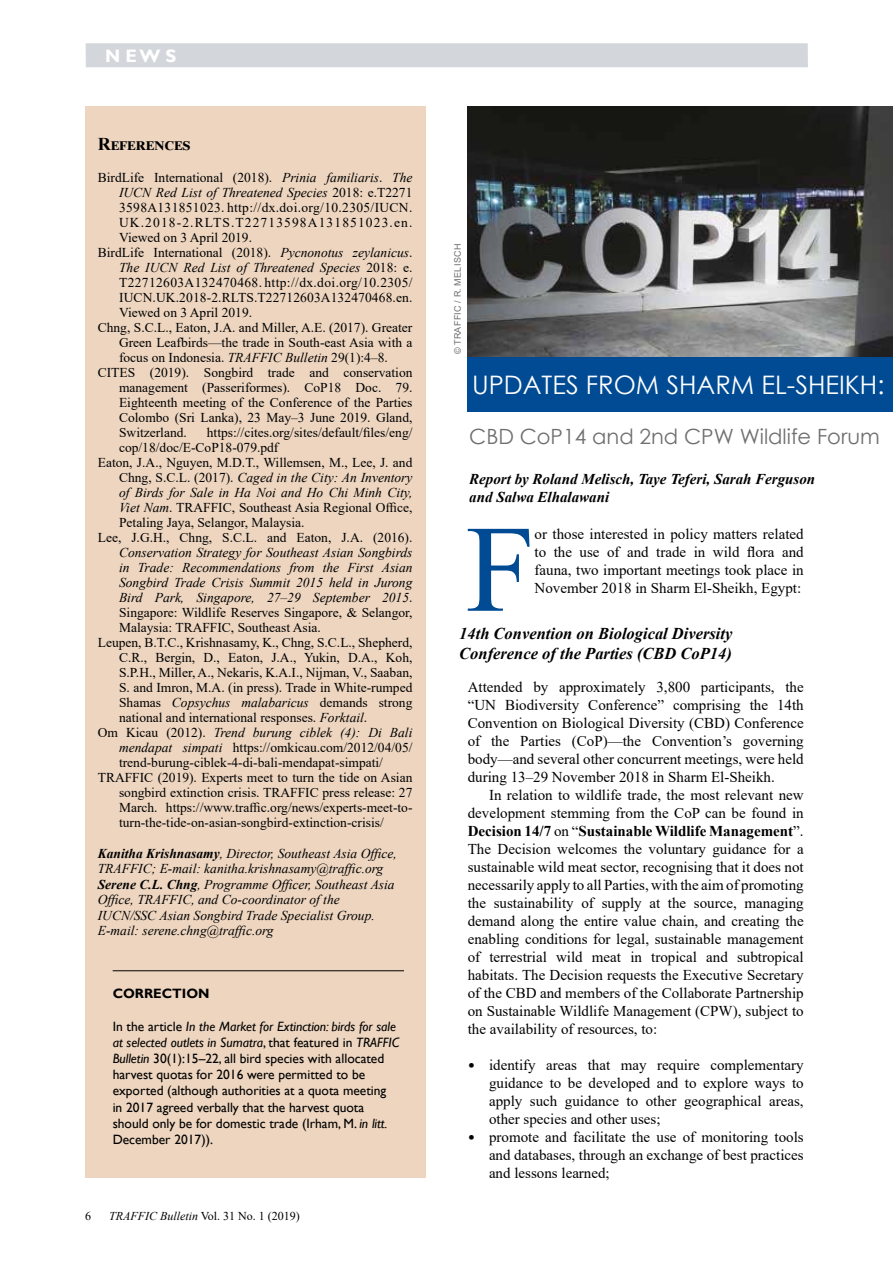
<style>
.page{position:relative;width:893px;height:1263px;background:#fff}
.page>*{position:absolute;margin:0;border:0;box-sizing:border-box;transform-origin:0 0}
.t1{font:123.75px "Times New Roman";color:#004b93}
.t2{font:25.5px "Century Gothic";color:#fff}
.t3{font:21px "Century Gothic";color:#706f6f}
.t4{font:700 18px "Times New Roman";letter-spacing:.025em;color:#000}
.t5{font:700 18px "Gill Sans";color:#fff}
.t6{font:italic 700 16.5px/19.8px "Times New Roman";color:#000}
.t7{font:15px/18px "Times New Roman";color:#000;text-align:justify}
.t8{font:italic 700 15px/18px "Times New Roman";color:#000}
.t9{font:13.5px "Times New Roman";color:#000}
.t10{font:italic 13.5px/15.6px "Times New Roman";color:#000}
.t11{font:13.5px/16.2px "Gill Sans";color:#000}
.t12{font:13.5px "Times New Roman";letter-spacing:.025em;color:#000}
.t13{font:13.5px "Times New Roman";letter-spacing:.085em;color:#000}
.t14{font:700 13.5px "Gill Sans";color:#000}
.t15{font:12px "Times New Roman";color:#000}
.t16{font:9px "Arial";letter-spacing:.035em;color:#706f6f}
.s1{font-style:italic}
.s2{font-style:normal}
.s3{font-weight:700}
.s4{font-family:"Calibri"}
</style>
<div class="page">
<div style="left:86px;top:43px;width:722px;height:24px;background:#d3d7db"></div>
<div style="left:85px;top:106px;width:340px;height:1072px;background:#edd5bf"></div>
<hr style="left:113px;top:970px;width:291px;height:1px;background:#000">
<img style="left:468px;top:106px;width:425px;height:251px">
<div style="left:468px;top:357px;width:425px;height:55px;background:#004b93"></div>
<h3 class="t5" style="left:105px;top:45px;width:73px">N E W S</h3>
<h3 class="t4" style="left:98px;top:131px;width:94px">References</h3>
<p class="t9" style="left:98px;top:168px;width:316px">BirdLife International (2018). <span class="s1">Prinia familiaris</span>. <span class="s1">The</span></p>
<p class="t10" style="left:119px;top:185px;width:295px">IUCN Red List of Threatened Species <span class="s2">2018: e.T2271</span></p>
<p class="t12" style="left:119px;top:198px;width:295px">3598A131851023. http://dx.doi.org/10.2305/IUCN.</p>
<p class="t13" style="left:119px;top:213px;width:295px">UK.2018-2.RLTS.T22713598A131851023.en.</p>
<p class="t9" style="left:119px;top:228px;width:135px">Viewed on 3 April 2019.</p>
<p class="t9" style="left:98px;top:243px;width:316px">BirdLife International (2018). <span class="s1">Pycnonotus zeylanicus</span>.</p>
<p class="t10" style="left:119px;top:260px;width:295px">The IUCN Red List of Threatened Species <span class="s2">2018: e.</span></p>
<p class="t12" style="left:119px;top:273px;width:295px">T22712603A132470468. http://dx.doi.org/10.2305/</p>
<p class="t9" style="left:119px;top:288px;width:295px">IUCN.UK.2018-2.RLTS.T22712603A132470468.en.</p>
<p class="t9" style="left:119px;top:303px;width:135px">Viewed on 3 April 2019.</p>
<p class="t9" style="left:98px;top:318px;width:316px">Chng, S.C.L., Eaton, J.A. and Miller, A.E. (2017). Greater</p>
<p class="t9" style="left:119px;top:333px;width:295px">Green Leafbirds—the trade in South-east Asia with a</p>
<p class="t9" style="left:119px;top:348px;width:270px">focus on Indonesia. <span class="s1">TRAFFIC Bulletin</span> 29(1):4–8.</p>
<p class="t9" style="left:98px;top:363px;width:316px">CITES (2019). Songbird trade and conservation</p>
<p class="t9" style="left:119px;top:378px;width:295px">management (Passeriformes). CoP18 Doc. 79.</p>
<p class="t9" style="left:119px;top:393px;width:295px">Eighteenth meeting of the Conference of the Parties</p>
<p class="t9" style="left:119px;top:408px;width:295px">Colombo (Sri Lanka), 23 May–3 June 2019. Gland,</p>
<p class="t9" style="left:119px;top:423px;width:69px">Switzerland.</p>
<p class="t9" style="left:207px;top:423px;width:207px">https://cites.org/sites/default/files/eng/</p>
<p class="t9" style="left:119px;top:438px;width:161px">cop/18/doc/E-CoP18-079.pdf</p>
<p class="t9" style="left:98px;top:453px;width:316px">Eaton, J.A., Nguyen, M.D.T., Willemsen, M., Lee, J. and</p>
<p class="t10" style="left:119px;top:470px;width:295px"><span class="s2">Chng, S.C.L. (2017).</span> Caged in the City: An Inventory</p>
<p class="t10" style="left:119px;top:484px;width:295px">of Birds for Sale in Ha Noi and Ho Chi Minh City,</p>
<p class="t9" style="left:119px;top:498px;width:295px"><span class="s1">Viet Nam</span>. TRAFFIC, Southeast Asia Regional Office,</p>
<p class="t9" style="left:119px;top:513px;width:187px">Petaling Jaya, Selangor, Malaysia.</p>
<p class="t9" style="left:98px;top:528px;width:316px">Lee, J.G.H., Chng, S.C.L. and Eaton, J.A. (2016).</p>
<p class="t10" style="left:119px;top:544px;width:295px">Conservation Strategy for Southeast Asian Songbirds</p>
<p class="t10" style="left:119px;top:559px;width:295px">in Trade: Recommendations from the First Asian</p>
<p class="t10" style="left:119px;top:574px;width:295px">Songbird Trade Crisis Summit 2015 held in Jurong</p>
<p class="t10" style="left:119px;top:589px;width:295px">Bird Park, Singapore, 27–29 September 2015<span class="s2">.</span></p>
<p class="t9" style="left:119px;top:603px;width:295px">Singapore: Wildlife Reserves Singapore, &amp; Selangor,</p>
<p class="t9" style="left:119px;top:618px;width:203px">Malaysia: TRAFFIC, Southeast Asia.</p>
<p class="t9" style="left:98px;top:633px;width:316px">Leupen, B.T.C., Krishnasamy, K., Chng, S.C.L., Shepherd,</p>
<p class="t9" style="left:119px;top:648px;width:295px">C.R., Bergin, D., Eaton, J.A., Yukin, D.A., Koh,</p>
<p class="t9" style="left:119px;top:663px;width:295px">S.P.H., Miller, A., Nekaris, K.A.I., Nijman, V., Saaban,</p>
<p class="t9" style="left:119px;top:678px;width:295px">S. and Imron, M.A. (in press). Trade in White-rumped</p>
<p class="t10" style="left:119px;top:694px;width:295px"><span class="s2">Shamas</span> Copsychus malabaricus <span class="s2">demands strong</span></p>
<p class="t9" style="left:119px;top:708px;width:250px">national and international responses. <span class="s1">Forktail</span>.</p>
<p class="t10" style="left:98px;top:724px;width:316px"><span class="s2">Om Kicau (2012).</span> Trend burung ciblek (4): Di Bali</p>
<p class="t9" style="left:119px;top:738px;width:295px"><span class="s1">mendapat simpati</span> https://omkicau.com/2012/04/05/</p>
<p class="t9" style="left:119px;top:753px;width:265px">trend-burung-ciblek-4-di-bali-mendapat-simpati/</p>
<p class="t9" style="left:98px;top:768px;width:316px">TRAFFIC (2019). Experts meet to turn the tide on Asian</p>
<p class="t9" style="left:119px;top:783px;width:295px">songbird extinction crisis. TRAFFIC press release: 27</p>
<p class="t9" style="left:119px;top:798px;width:295px">March. https://www.traffic.org/news/experts-meet-to-</p>
<p class="t9" style="left:119px;top:813px;width:266px">turn-the-tide-on-asian-songbird-extinction-crisis/</p>
<p class="t10" style="left:98px;top:845px;width:301px"><span class="s3">Kanitha Krishnasamy</span>, Director, Southeast Asia Office, TRAFFIC; E-mail: kanitha.krishnasamy@traffic.org <span class="s3">Serene C.L. Chng</span>, Programme Officer, Southeast Asia Office, TRAFFIC, and Co-coordinator of the IUCN/SSC Asian Songbird Trade Specialist Group.<br>E-mail: serene.chng@traffic.org</p>
<p class="t14" style="left:113px;top:985px;width:98px">CORRECTION</p>
<p class="t11" style="left:113px;top:1018px;width:288px">In the article <span class="s1">In the Market for Extinction: birds for sale at selected outlets in Sumatra</span>, that featured in <span class="s1">TRAFFIC Bulletin</span> 30(1):15–22, all bird species with allocated harvest quotas for 2016 were permitted to be exported (although authorities at a quota meeting in 2017 agreed verbally that the harvest quota should only be for domestic trade (Irham, M. <span class="s1">in litt.<br></span>December 2017)).</p>
<p class="t15" style="left:85px;top:1208px;width:7px">6</p>
<p class="t15" style="left:109px;top:1208px;width:192px"><span class="s1">TRAFFIC Bulletin</span> Vol. 31 No. 1 (2019)</p>
<p class="t16" style="left:452px;top:354px;width:112px;rotate:-90deg">© TRAFFIC / R. MELISCH</p>
<h2 class="t2" style="left:472px;top:367px;width:414px">UPDATES FROM SHARM EL-SHEIKH:</h2>
<h3 class="t3" style="left:469px;top:422px;width:412px">CBD CoP14 and 2nd CPW Wildlife Forum</h3>
<p class="t8" style="left:469px;top:469px;width:348px">Report by Roland Melisch, Taye Teferi, Sarah Ferguson and Salwa Elhalawani</p>
<h1 class="t1" style="left:466px;top:482px;width:70px">F</h1>
<p class="t7" style="left:535px;top:524px;width:271px">or those interested in policy matters related to the use of and trade in wild flora and fauna, two important meetings took place in November 2018 in Sharm El-Sheikh, Egypt:</p>
<p class="t6" style="left:459px;top:624px;width:275px">14th Convention on Biological Diversity<br>Conference of the Parties (CBD CoP14)</p>
<p class="t7" style="left:468px;top:677px;width:337px">Attended by approximately 3,800 participants, the “UN Biodiversity Conference” comprising the 14th Convention on Biological Diversity (CBD) Conference of the Parties (CoP)—the Convention’s governing body—and several other concurrent meetings, were held during 13–29 November 2018 in Sharm El-Sheikh.</p>
<p class="t7" style="left:468px;top:785px;width:337px;text-indent:21px">In relation to wildlife trade, the most relevant new development stemming from the CoP can be found in <span class="s3">Decision 14/7</span> on “<span class="s3">Sustainable Wildlife Management</span>”.<br>The Decision welcomes the voluntary guidance for a sustainable wild meat sector, recognising that it does not necessarily apply to all Parties, with the aim of promoting the sustainability of supply at the source, managing demand along the entire value chain, and creating the enabling conditions for legal, sustainable management of terrestrial wild meat in tropical and subtropical habitats. The Decision requests the Executive Secretary of the CBD and members of the Collaborate Partnership on Sustainable Wildlife Management (CPW), subject to the availability of resources, to:</p>
<p class="t7" style="left:489px;top:1055px;width:316px;text-indent:-21px"><span class="s4">•</span> identify areas that may require complementary guidance to be developed and to explore ways to apply such guidance to other geographical areas, other species and other uses;</p>
<p class="t7" style="left:489px;top:1127px;width:316px;text-indent:-21px"><span class="s4">•</span> promote and facilitate the use of monitoring tools and databases, through an exchange of best practices and lessons learned;</p>
</div>
